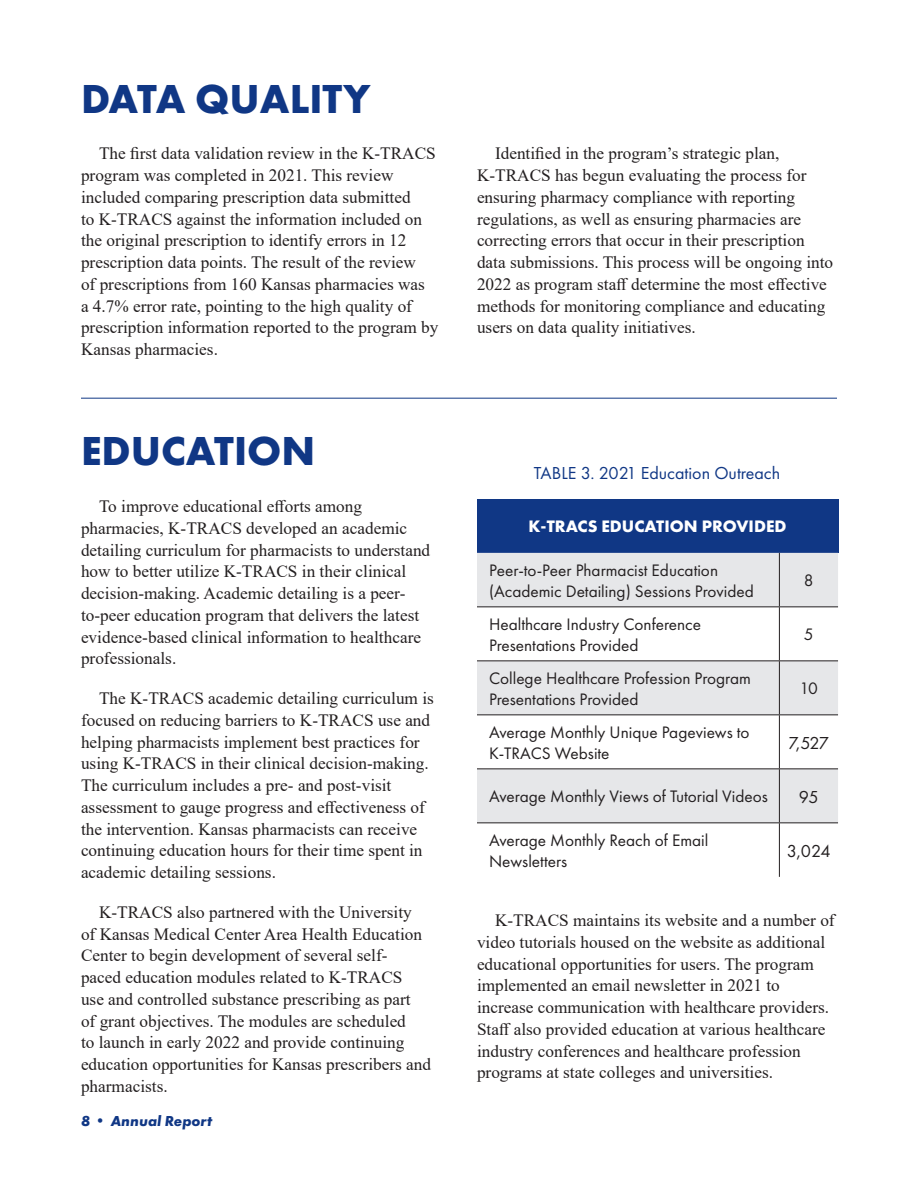
<style>
.page{position:relative;width:918px;height:1188px;background:#fff}
.page>*{position:absolute;margin:0;border:0;box-sizing:border-box;transform-origin:0 0}
.t1{font:700 42px "Futura PT";color:#103785}
.t2{font:18px "Futura PT";color:#103785}
.t3{font:18px "Futura PT";letter-spacing:-.05em;color:#231f20}
.t4{font:17.25px/21.8px "Times New Roman";color:#231f20}
.t5{font:17.25px/21.8px "Futura PT";color:#231f20}
.t6{font:700 17.25px "Futura PT";color:#fff}
.t7{font:italic 700 15px "Futura PT";color:#103785}
</style>
<div class="page">
<hr style="left:81px;top:398px;width:756px;height:1px;background:#103785">
<div style="left:477px;top:499px;width:361px;height:54px;background:#103785"></div>
<svg style="left:477px;top:553px;width:361px;height:269px;fill:#e6e7e9"></svg>
<hr style="left:779px;top:553px;width:1px;height:53px;background:#231f20">
<hr style="left:477px;top:606px;width:302px;height:1px;background:#231f20">
<hr style="left:779px;top:606px;width:59px;height:1px;background:#231f20">
<hr style="left:779px;top:607px;width:1px;height:53px;background:#231f20">
<hr style="left:477px;top:660px;width:302px;height:1px;background:#231f20">
<hr style="left:779px;top:660px;width:59px;height:1px;background:#231f20">
<hr style="left:779px;top:661px;width:1px;height:53px;background:#231f20">
<hr style="left:477px;top:714px;width:302px;height:1px;background:#231f20">
<hr style="left:779px;top:714px;width:59px;height:1px;background:#231f20">
<hr style="left:779px;top:715px;width:1px;height:53px;background:#231f20">
<hr style="left:477px;top:768px;width:302px;height:1px;background:#231f20">
<hr style="left:779px;top:768px;width:59px;height:1px;background:#231f20">
<hr style="left:779px;top:769px;width:1px;height:53px;background:#231f20">
<hr style="left:477px;top:822px;width:302px;height:1px;background:#231f20">
<hr style="left:779px;top:822px;width:59px;height:1px;background:#231f20">
<hr style="left:779px;top:823px;width:1px;height:54px;background:#231f20">
<p class="t1" style="left:81px;top:72px;width:291px">DATA QUALITY</p>
<p class="t4" style="left:81px;top:142px;width:359px;text-indent:18px">The first data validation review in the K-TRACS program was completed in 2021. This review included comparing prescription data submitted<br>to K-TRACS against the information included on the original prescription to identify errors in 12 prescription data points. The result of the review<br>of prescriptions from 160 Kansas pharmacies was<br>a 4.7% error rate, pointing to the high quality of prescription information reported to the program by Kansas pharmacies.</p>
<p class="t4" style="left:477px;top:142px;width:358px;text-indent:18px">Identified in the program’s strategic plan, K-TRACS has begun evaluating the process for ensuring pharmacy compliance with reporting regulations, as well as ensuring pharmacies are correcting errors that occur in their prescription data submissions. This process will be ongoing into 2022 as program staff determine the most effective methods for monitoring compliance and educating users on data quality initiatives.</p>
<p class="t1" style="left:81px;top:424px;width:236px">EDUCATION</p>
<p class="t2" style="left:534px;top:463px;width:248px">TABLE 3. 2021 Education Outreach</p>
<p class="t4" style="left:81px;top:495px;width:351px;text-indent:18px">To improve educational efforts among pharmacies, K-TRACS developed an academic detailing curriculum for pharmacists to understand how to better utilize K-TRACS in their clinical decision-making. Academic detailing is a peer&shy;to-peer education program that delivers the latest evidence-based clinical information to healthcare professionals.</p>
<p class="t4" style="left:81px;top:687px;width:354px;text-indent:18px">The K-TRACS academic detailing curriculum is focused on reducing barriers to K-TRACS use and helping pharmacists implement best practices for using K-TRACS in their clinical decision-making.<br>The curriculum includes a pre- and post-visit assessment to gauge progress and effectiveness of the intervention. Kansas pharmacists can receive continuing education hours for their time spent in academic detailing sessions.</p>
<p class="t4" style="left:81px;top:901px;width:352px;text-indent:18px">K-TRACS also partnered with the University<br>of Kansas Medical Center Area Health Education Center to begin development of several self&shy;paced education modules related to K-TRACS<br>use and controlled substance prescribing as part<br>of grant objectives. The modules are scheduled<br>to launch in early 2022 and provide continuing education opportunities for Kansas prescribers and pharmacists.</p>
<p class="t4" style="left:477px;top:909px;width:359px;text-indent:18px">K-TRACS maintains its website and a number of video tutorials housed on the website as additional educational opportunities for users. The program implemented an email newsletter in 2021 to increase communication with healthcare providers.<br>Staff also provided education at various healthcare industry conferences and healthcare profession programs at state colleges and universities.</p>
<p class="t6" style="left:529px;top:516px;width:259px">K-TRACS EDUCATION PROVIDED</p>
<p class="t5" style="left:489px;top:559px;width:266px">Peer-to-Peer Pharmacist Education (Academic Detailing) Sessions Provided</p>
<p class="t5" style="left:804px;top:570px;width:11px">8</p>
<p class="t5" style="left:489px;top:613px;width:214px">Healthcare Industry Conference<br>Presentations Provided</p>
<p class="t5" style="left:804px;top:624px;width:11px">5</p>
<p class="t5" style="left:489px;top:667px;width:263px">College Healthcare Profession Program<br>Presentations Provided</p>
<p class="t5" style="left:799px;top:678px;width:20px">10</p>
<p class="t5" style="left:489px;top:721px;width:262px">Average Monthly Unique Pageviews to<br>K-TRACS Website</p>
<p class="t3" style="left:788px;top:732px;width:42px">7,527</p>
<p class="t5" style="left:489px;top:786px;width:280px">Average Monthly Views of Tutorial Videos</p>
<p class="t3" style="left:799px;top:786px;width:21px">95</p>
<p class="t5" style="left:489px;top:829px;width:221px">Average Monthly Reach of Email<br>Newsletters</p>
<p class="t3" style="left:787px;top:840px;width:45px">3,024</p>
<p class="t7" style="left:81px;top:1112px;width:133px">8 • Annual Report</p>
</div>
